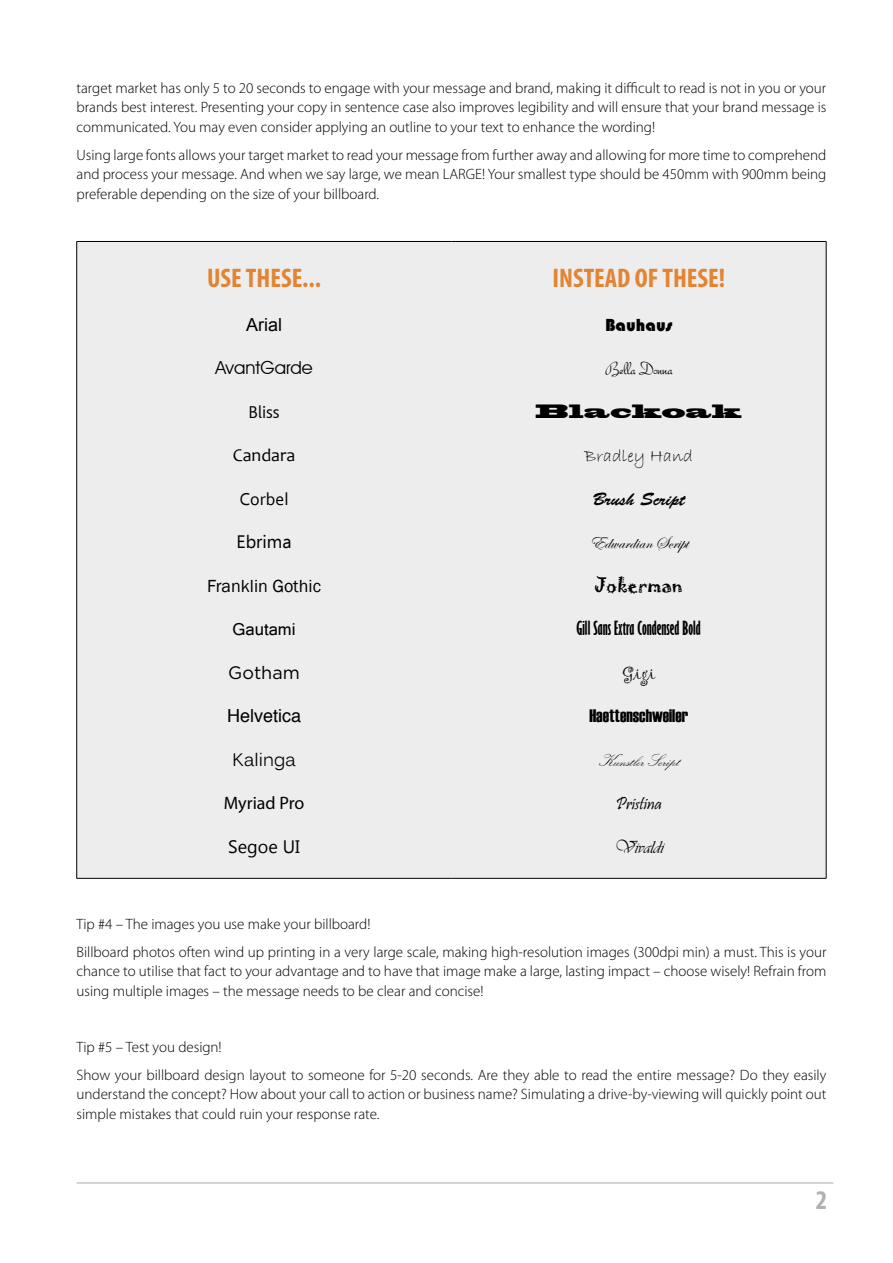
<style>
.page{position:relative;width:893px;height:1263px;background:#fff}
.page>*{position:absolute;margin:0;border:0;box-sizing:border-box;transform-origin:0 0}
.t1{font:700 condensed 27px "Myriad Pro";color:#e28432}
.t2{font:700 condensed 27px "Myriad Pro";color:#b3b2b2}
.t3{font:700 extra-condensed 18px "Gill Sans";color:#000}
.t4{font:18px "Haettenschweiler";color:#000}
.t5{font:18px "Edwardian Script ITC";color:#000}
.t6{font:18px "Franklin Gothic";color:#000}
.t7{font:18px "Kunstler Script";color:#000}
.t8{font:18px "Bradley Hand ITC";color:#000}
.t9{font:18px "Brush Script Std";color:#000}
.t10{font:18px "Avant Garde IT Cby BT";color:#000}
.t11{font:18px "Bella Donna";color:#000}
.t12{font:18px "Helvetica";color:#000}
.t13{font:18px "Myriad Pro";color:#000}
.t14{font:18px "Blackoak Std";color:#000}
.t15{font:18px "Jokerman";color:#000}
.t16{font:18px "Pristina";color:#000}
.t17{font:18px "Candara";color:#000}
.t18{font:18px "Gautami";color:#000}
.t19{font:18px "Kalinga";color:#000}
.t20{font:18px "Segoe UI";color:#000}
.t21{font:18px "Bauhaus 93";color:#000}
.t22{font:18px "Vivaldii";color:#000}
.t23{font:18px "Corbel";color:#000}
.t24{font:18px "Ebrima";color:#000}
.t25{font:18px "Gotham";color:#000}
.t26{font:18px "Arial";color:#000}
.t27{font:300 18px "Bliss";color:#000}
.t28{font:18px "Gigi";color:#000}
.t29{font:300 15px/19.5px "Myriad Pro";color:#000}
</style>
<div class="page">
<div style="left:77px;top:242px;width:749px;height:636px;background:#ededed"></div>
<hr style="left:77px;top:241px;width:374px;height:1px;background:#000">
<hr style="left:76px;top:242px;width:1px;height:636px;background:#000">
<hr style="left:451px;top:241px;width:375px;height:1px;background:#000">
<hr style="left:826px;top:242px;width:1px;height:636px;background:#000">
<hr style="left:77px;top:878px;width:374px;height:1px;background:#000">
<hr style="left:451px;top:878px;width:375px;height:1px;background:#000">
<hr style="left:77px;top:1182px;width:756px;height:2px;background:#c6c6c6">
<p class="t29" style="left:77px;top:78px;width:751px;text-align:justify">target market has only 5 to 20 seconds to engage with your message and brand, making it difficult to read is not in you or your brands best interest. Presenting your copy in sentence case also improves legibility and will ensure that your brand message is communicated. You may even consider applying an outline to your text to enhance the wording!</p>
<p class="t29" style="left:77px;top:145px;width:751px;text-align:justify">Using large fonts allows your target market to read your message from further away and allowing for more time to comprehend and process your message. And when we say large, we mean LARGE! Your smallest type should be 450mm with 900mm being preferable depending on the size of your billboard.</p>
<h1 class="t1" style="left:207px;top:261px;width:115px">USE THESE...</h1>
<p class="t26" style="left:246px;top:313px;width:37px">Arial</p>
<p class="t10" style="left:215px;top:357px;width:99px">AvantGarde</p>
<p class="t27" style="left:249px;top:402px;width:33px">Bliss</p>
<p class="t17" style="left:233px;top:444px;width:64px">Candara</p>
<p class="t23" style="left:240px;top:488px;width:51px">Corbel</p>
<p class="t24" style="left:237px;top:529px;width:56px">Ebrima</p>
<p class="t6" style="left:207px;top:575px;width:115px">Franklin Gothic</p>
<p class="t18" style="left:233px;top:619px;width:64px">Gautami</p>
<p class="t25" style="left:228px;top:661px;width:73px">Gotham</p>
<p class="t12" style="left:227px;top:702px;width:76px">Helvetica</p>
<p class="t19" style="left:232px;top:748px;width:65px">Kalinga</p>
<p class="t13" style="left:224px;top:792px;width:82px">Myriad Pro</p>
<p class="t20" style="left:228px;top:834px;width:73px">Segoe UI</p>
<h1 class="t1" style="left:552px;top:261px;width:174px">INSTEAD OF THESE!</h1>
<p class="t21" style="left:605px;top:315px;width:69px">Bauhaus</p>
<p class="t11" style="left:605px;top:359px;width:69px">Bella Donna</p>
<p class="t14" style="left:536px;top:399px;width:208px">Blackoak</p>
<p class="t8" style="left:584px;top:445px;width:110px">Bradley Hand</p>
<p class="t9" style="left:592px;top:489px;width:94px">Brush Script</p>
<p class="t5" style="left:589px;top:533px;width:100px">Edwardian Script</p>
<p class="t15" style="left:595px;top:572px;width:89px">Jokerman</p>
<p class="t3" style="left:577px;top:617px;width:126px">Gill Sans Extra Condensed Bold</p>
<p class="t28" style="left:622px;top:661px;width:34px">Gigi</p>
<p class="t4" style="left:589px;top:704px;width:100px">Haettenschweiler</p>
<p class="t7" style="left:599px;top:751px;width:81px">Kunstler Script</p>
<p class="t16" style="left:616px;top:794px;width:47px">Pristina</p>
<p class="t22" style="left:614px;top:837px;width:51px">Vivaldi</p>
<p class="t29" style="left:77px;top:910px;width:751px;line-height:28px">Tip #4 – The images you use make your billboard!<br>Billboard photos often wind up printing in a very large scale, making high-resolution images (300dpi min) a must. This is your</p>
<p class="t29" style="left:77px;top:961px;width:751px">chance to utilise that fact to your advantage and to have that image make a large, lasting impact – choose wisely! Refrain from using multiple images – the message needs to be clear and concise!</p>
<p class="t29" style="left:77px;top:1033px;width:751px;line-height:28px">Tip #5 – Test you design!<br>Show your billboard design layout to someone for 5-20 seconds. Are they able to read the entire message? Do they easily</p>
<p class="t29" style="left:77px;top:1084px;width:751px">understand the concept? How about your call to action or business name? Simulating a drive-by-viewing will quickly point out simple mistakes that could ruin your response rate.</p>
<h1 class="t2" style="left:816px;top:1183px;width:13px">2</h1>
</div>
